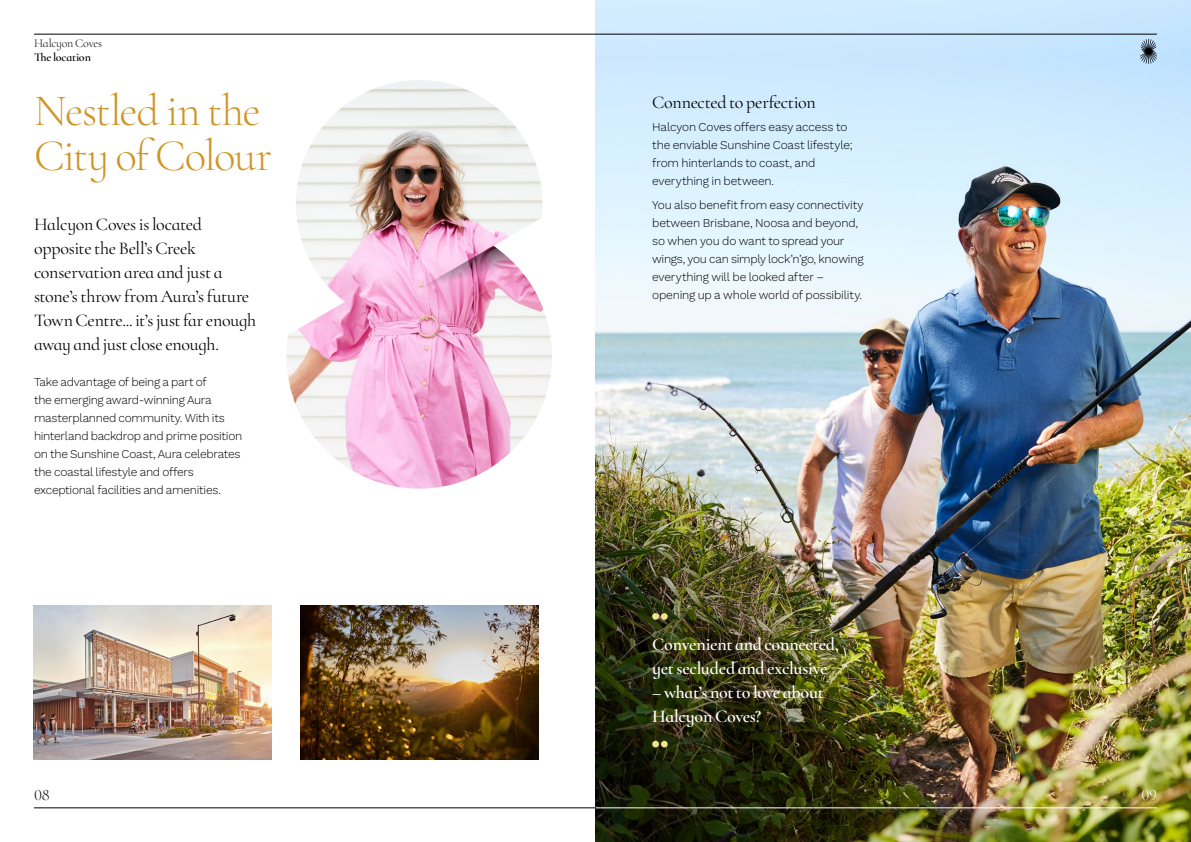
<style>
.page{position:relative;width:1191px;height:842px;background:#fff}
.page>*{position:absolute;margin:0;border:0;box-sizing:border-box;transform-origin:0 0}
.t1{font:300 45px/45px "Cormorant Infant";letter-spacing:-.03em;color:#cf9626}
.t2{font:18px/24px "Cormorant Infant";letter-spacing:-.02em;color:#000}
.t3{font:600 18px/24px "Cormorant Infant";letter-spacing:-.015em;color:#fff}
.t4{font:300 16px "Cormorant Infant";color:#000}
.t5{font:300 16px "Cormorant Infant";color:#fff}
.t6{font:300 12px/18px "Work Sans";letter-spacing:-.02em;color:#000}
.t7{font:300 12px "Cormorant Infant";letter-spacing:-.02em;color:#000}
.t8{font:600 12px "Cormorant Infant";letter-spacing:-.015em;color:#000}
</style>
<div class="page">
<img style="left:595px;top:0;width:596px;height:842px">
<img style="left:33px;top:606px;width:239px;height:154px">
<img style="left:300px;top:606px;width:239px;height:154px">
<img style="left:286px;top:80px;width:257px;height:409px">
<svg style="left:419px;top:246px;width:133px;height:243px"></svg>
<svg style="left:652px;top:601px;width:15px;height:19px"></svg>
<svg style="left:652px;top:741px;width:15px;height:19px"></svg>
<hr style="left:34px;top:34px;width:1123px;height:1px;background:#000">
<svg style="left:1140px;top:39px;width:17px;height:25px"></svg>
<hr style="left:34px;top:808px;width:561px;height:1px;background:#000">
<hr style="left:595px;top:807px;width:562px;height:1px;background:#fff">
<p class="t7" style="left:34px;top:36px;width:70px">Halcyon Coves</p>
<p class="t8" style="left:34px;top:50px;width:58px">The location</p>
<h1 class="t1" style="left:34px;top:88px;width:240px">Nestled in the<br>City of Colour</h1>
<h2 class="t2" style="left:652px;top:90px;width:165px">Connected to perfection</h2>
<p class="t6" style="left:652px;top:118px;width:202px">Halcyon Coves offers easy access to the enviable Sunshine Coast lifestyle; from hinterlands to coast, and everything in between.</p>
<p class="t6" style="left:652px;top:195px;width:213px">You also benefit from easy connectivity between Brisbane, Noosa and beyond, so when you do want to spread your wings, you can simply lock’n’go, knowing everything will be looked after – opening up a whole world of possibility.</p>
<h2 class="t2" style="left:34px;top:212px;width:224px">Halcyon Coves is located opposite the Bell’s Creek conservation area and just a stone’s throw from Aura’s future<br>Town Centre... it’s just far enough away and just close enough.</h2>
<p class="t6" style="left:34px;top:373px;width:210px">Take advantage of being a part of<br>the emerging award-winning Aura masterplanned community. With its hinterland backdrop and prime position on the Sunshine Coast, Aura celebrates the coastal lifestyle and offers exceptional facilities and amenities.</p>
<h2 class="t3" style="left:652px;top:632px;width:188px">Convenient and connected, yet secluded and exclusive</h2>
<h2 class="t3" style="left:652px;top:680px;width:173px">– what’s not to love about<br>Halcyon Coves?</h2>
<h3 class="t4" style="left:34px;top:785px;width:17px">08</h3>
<h3 class="t5" style="left:1141px;top:785px;width:17px">09</h3>
</div>
